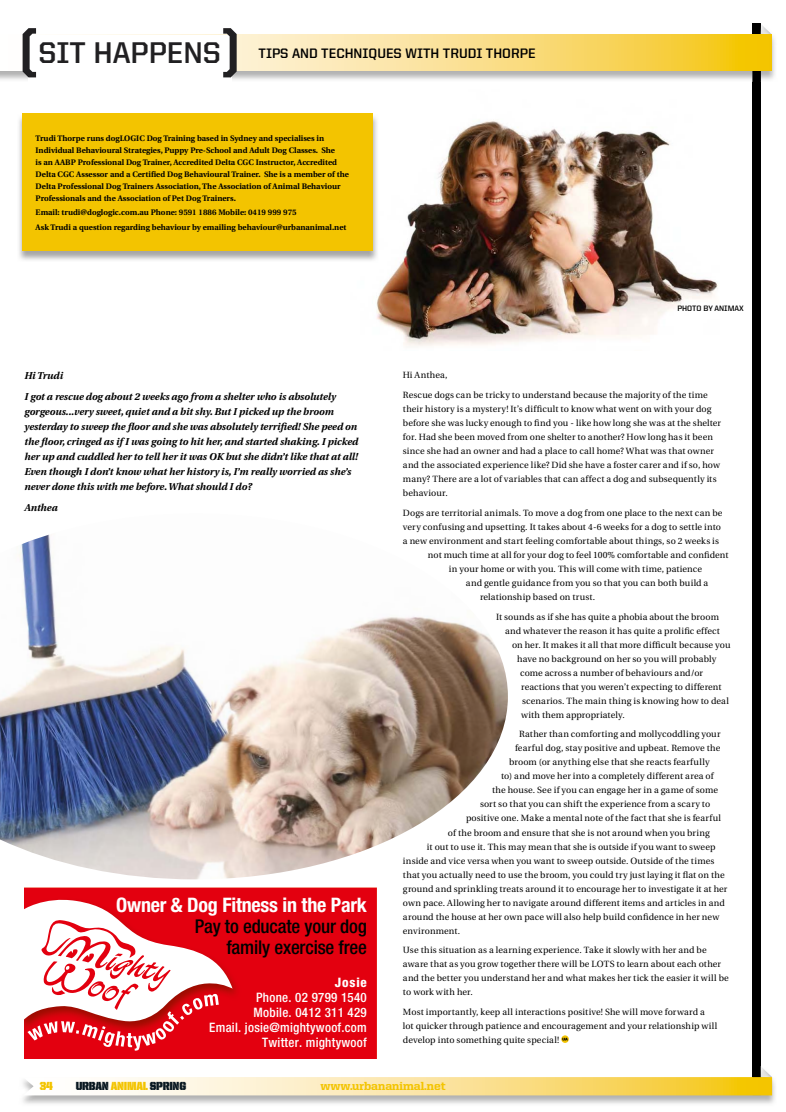
<style>
.page{position:relative;width:786px;height:1112px;background:#fff}
.page>*{position:absolute;margin:0;border:0;box-sizing:border-box;transform-origin:0 0}
.t1{font:700 30px "United Sans Reg";color:#212022}
.t2{font:700 condensed 20px "Helvetica Neue";letter-spacing:-.01em;color:#fff}
.t3{font:500 condensed 19px/21px "Helvetica Neue";letter-spacing:-.01em;color:#000;text-align:right}
.t4{font:700 13.7px "United Sans Reg";color:#000}
.t5{font:500 condensed 13px/15px "Helvetica Neue";letter-spacing:.02em;color:#fff;text-align:right}
.t6{font:800 condensed 13px "Helvetica Neue";letter-spacing:.06em;color:#fff}
.t7{font:800 11.8px "United Serif Reg";color:#f3c400}
.t8{font:11.8px "United Sans Semi Cond Stencil";letter-spacing:-.02em;color:#091821}
.t9{font:11.8px "United Sans Semi Cond Stencil";color:#f3c400}
.t10{font:italic 700 10px/15px "Utopia";color:#000}
.t11{font:9px/14px "Utopia";letter-spacing:.015em;color:#000}
.t12{font:700 8px/12px "Utopia";color:#000}
.t13{font:700 7.8px "United Sans Reg";color:#000}
.s1{font-size:60px}
.s2{color:#f3c400}
</style>
<div class="page">
<div style="left:752px;top:23px;width:8px;height:1071px;background:#000"></div>
<img style="left:23px;top:1076px;width:752px;height:28px">
<svg style="left:23px;top:1065px;width:748px;height:30px"></svg>
<img style="left:0;top:34px;width:775px;height:48px">
<img style="left:752px;top:70px;width:8px;height:12px">
<svg style="left:760px;top:23px;width:11px;height:11px"></svg>
<svg style="left:0;top:34px;width:771px;height:36px"></svg>
<img style="left:376px;top:121px;width:342px;height:225px">
<img style="left:19px;top:114px;width:359px;height:148px">
<div style="left:23px;top:113px;width:350px;height:138px;background:#f3c400"></div>
<div style="left:28px;top:35px;width:203px;height:47px;background:#fff"></div>
<div style="left:24px;top:887px;width:352px;height:170px;background:#e3000f"></div>
<svg style="left:24px;top:895px;width:208px;height:155px"></svg>
<svg style="left:561px;top:1035px;width:7px;height:7px"></svg>
<svg style="left:562px;top:1037px;width:5px;height:3px"></svg>
<img style="left:0;top:534px;width:507px;height:345px">
<h1 class="t1" style="left:18px;top:42px;width:224px"><span class="s1">(</span>SIT HAPPENS<span class="s1">)</span></h1>
<h3 class="t4" style="left:258px;top:49px;width:278px">TIPS AND TECHNIQUES WITH TRUDI THORPE</h3>
<p class="t12" style="left:36px;top:132px;width:314px">Trudi Thorpe runs dogLOGIC Dog Training based in Sydney and specialises in Individual Behavioural Strategies, Puppy Pre-School and Adult Dog Classes. She<br>is an AABP Professional Dog Trainer, Accredited Delta CGC Instructor, Accredited Delta CGC Assessor and a Certified Dog Behavioural Trainer. She is a member of the Delta Professional Dog Trainers Association, The Association of Animal Behaviour Professionals and the Association of Pet Dog Trainers.</p>
<p class="t12" style="left:36px;top:206px;width:312px;line-height:14.8px">Email: trudi@doglogic.com.au Phone: 9591 1886 Mobile: 0419 999 975<br>Ask Trudi a question regarding behaviour by emailing behaviour@urbananimal.net</p>
<p class="t10" style="left:24px;top:366px;width:313px;line-height:20.7px">Hi Trudi<br>I got a rescue dog about 2 weeks ago from a shelter who is absolutely</p>
<p class="t10" style="left:24px;top:405px;width:335px">gorgeous...very sweet, quiet and a bit shy. But I picked up the broom yesterday to sweep the floor and she was absolutely terrified! She peed on the floor, cringed as if I was going to hit her, and started shaking. I picked her up and cuddled her to tell her it was OK but she didn’t like that at all!<br>Even though I don’t know what her history is, I’m really worried as she’s never done this with me before. What should I do?</p>
<p class="t10" style="left:24px;top:500px;width:35px">Anthea</p>
<h2 class="t2" style="left:116px;top:897px;width:252px">Owner &amp; Dog Fitness in the Park</h2>
<h3 class="t3" style="left:195px;top:917px;width:174px">Pay to educate your dog family exercise free</h3>
<h3 class="t6" style="left:335px;top:977px;width:33px">Josie</h3>
<h3 class="t5" style="left:209px;top:990px;width:159px">Phone. 02 9799 1540<br>Mobile. 0412 311 429<br>Email. josie@mightywoof.com<br>Twitter. mightywoof</h3>
<p class="t13" style="left:677px;top:306px;width:68px">PHOTO BY ANIMAX</p>
<p class="t11" style="left:403px;top:366px;width:306px;line-height:19.7px">Hi Anthea,<br>Rescue dogs can be tricky to understand because the majority of the time</p>
<p class="t11" style="left:403px;top:403px;width:319px">their history is a mystery! It’s difficult to know what went on with your dog before she was lucky enough to find you - like how long she was at the shelter for. Had she been moved from one shelter to another? How long has it been since she had an owner and had a place to call home? What was that owner and the associated experience like? Did she have a foster carer and if so, how many? There are a lot of variables that can affect a dog and subsequently its behaviour.</p>
<p class="t11" style="left:403px;top:506px;width:321px">Dogs are territorial animals. To move a dog from one place to the next can be</p>
<p class="t11" style="left:403px;top:520px;width:319px">very confusing and upsetting. It takes about 4-6 weeks for a dog to settle into</p>
<p class="t11" style="left:403px;top:534px;width:317px">a new environment and start feeling comfortable about things, so 2 weeks is</p>
<p class="t11" style="left:428px;top:548px;width:302px">not much time at all for your dog to feel 100% comfortable and confident</p>
<p class="t11" style="left:449px;top:562px;width:254px">in your home or with you. This will come with time, patience</p>
<p class="t11" style="left:466px;top:576px;width:244px">and gentle guidance from you so that you can both build a</p>
<p class="t11" style="left:480px;top:590px;width:117px">relationship based on trust.</p>
<p class="t11" style="left:496px;top:610px;width:224px">It sounds as if she has quite a phobia about the broom</p>
<p class="t11" style="left:505px;top:624px;width:216px">and whatever the reason it has quite a prolific effect</p>
<p class="t11" style="left:512px;top:638px;width:220px">on her. It makes it all that more difficult because you</p>
<p class="t11" style="left:517px;top:652px;width:201px">have no background on her so you will probably</p>
<p class="t11" style="left:520px;top:666px;width:184px">come across a number of behaviours and/or</p>
<p class="t11" style="left:521px;top:680px;width:202px">reactions that you weren’t expecting to different</p>
<p class="t11" style="left:522px;top:694px;width:208px">scenarios. The main thing is knowing how to deal</p>
<p class="t11" style="left:521px;top:708px;width:105px">with them appropriately.</p>
<p class="t11" style="left:519px;top:728px;width:203px">Rather than comforting and mollycoddling your</p>
<p class="t11" style="left:515px;top:742px;width:207px">fearful dog, stay positive and upbeat. Remove the</p>
<p class="t11" style="left:509px;top:756px;width:202px">broom (or anything else that she reacts fearfully</p>
<p class="t11" style="left:501px;top:770px;width:214px">to) and move her into a completely different area of</p>
<p class="t11" style="left:492px;top:784px;width:227px">the house. See if you can engage her in a game of some</p>
<p class="t11" style="left:480px;top:798px;width:232px">sort so that you can shift the experience from a scary to</p>
<p class="t11" style="left:466px;top:812px;width:256px">positive one. Make a mental note of the fact that she is fearful</p>
<p class="t11" style="left:448px;top:826px;width:263px">of the broom and ensure that she is not around when you bring</p>
<p class="t11" style="left:427px;top:840px;width:290px">it out to use it. This may mean that she is outside if you want to sweep</p>
<p class="t11" style="left:403px;top:854px;width:313px">inside and vice versa when you want to sweep outside. Outside of the times</p>
<p class="t11" style="left:403px;top:868px;width:323px">that you actually need to use the broom, you could try just laying it flat on the</p>
<p class="t11" style="left:403px;top:882px;width:326px">ground and sprinkling treats around it to encourage her to investigate it at her</p>
<p class="t11" style="left:403px;top:896px;width:323px">own pace. Allowing her to navigate around different items and articles in and</p>
<p class="t11" style="left:403px;top:910px;width:318px">around the house at her own pace will also help build confidence in her new</p>
<p class="t11" style="left:403px;top:924px;width:59px">environment.</p>
<p class="t11" style="left:403px;top:943px;width:327px">Use this situation as a learning experience. Take it slowly with her and be aware that as you grow together there will be LOTS to learn about each other and the better you understand her and what makes her tick the easier it will be to work with her.</p>
<p class="t11" style="left:403px;top:1005px;width:316px">Most importantly, keep all interactions positive! She will move forward a lot quicker through patience and encouragement and your relationship will develop into something quite special!</p>
<h3 class="t9" style="left:40px;top:1081px;width:15px">34</h3>
<h3 class="t8" style="left:76px;top:1081px;width:112px">URBAN <span class="s2">ANIMAL</span> SPRING</h3>
<h3 class="t7" style="left:320px;top:1078px;width:126px">www.urbananimal.net</h3>
</div>
